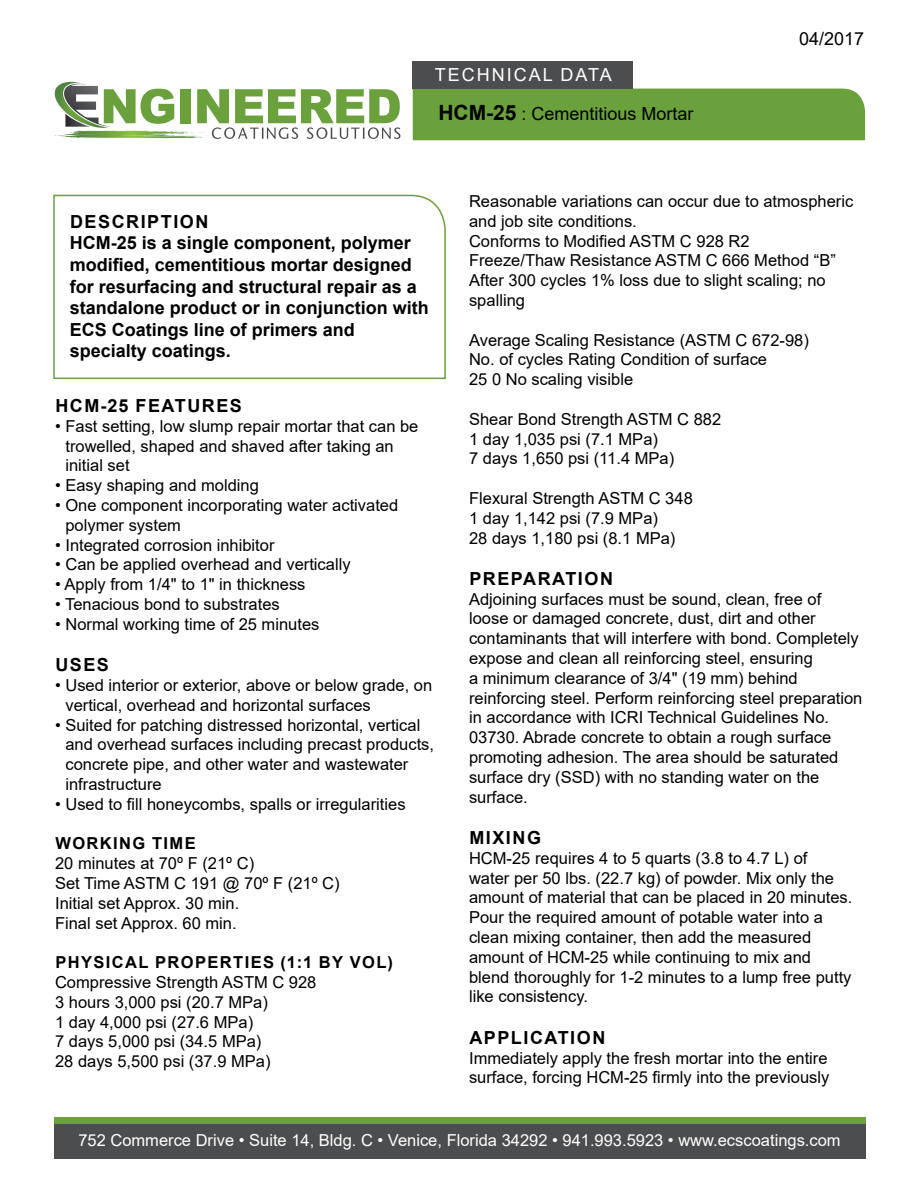
<style>
.page{position:relative;width:918px;height:1188px;background:#fff}
.page>*{position:absolute;margin:0;border:0;box-sizing:border-box;transform-origin:0 0}
.t1{font:700 18px/21.6px "Arial";color:#000}
.t2{font:700 18px "Arial";letter-spacing:.085em;color:#000}
.t3{font:18px "Arial";color:#000}
.t4{font:18px "Arial";letter-spacing:.11em;color:#fff}
.t5{font:16.5px/19.8px "Arial";color:#000}
.t6{font:16.5px "Arial";color:#fff}
.t7{font:700 16.5px "Arial";letter-spacing:.085em;color:#000}
.s1{font-weight:700;font-size:21px}
</style>
<div class="page">
<svg style="left:53px;top:194px;width:393px;height:186px"></svg>
<div style="left:413px;top:89px;width:452px;height:51px;background:#6ba13c"></div>
<div style="left:413px;top:62px;width:220px;height:27px;background:#4c4d4f"></div>
<div style="left:54px;top:1123px;width:811px;height:36px;background:#4c4d4f"></div>
<div style="left:54px;top:1117px;width:811px;height:6px;background:#6ba13c"></div>
<div style="left:180px;top:89px;width:10px;height:34px;background:#6ba13c"></div>
<svg style="left:197px;top:89px;width:203px;height:50px"></svg>
<svg style="left:54px;top:82px;width:120px;height:50px"></svg>
<p class="t4" style="left:435px;top:62px;width:178px">TECHNICAL DATA</p>
<p class="t3" style="left:438px;top:101px;width:257px"><span class="s1">HCM-25</span> : Cementitious Mortar</p>
<p class="t3" style="left:799px;top:26px;width:67px">04/2017</p>
<p class="t1" style="left:70px;top:211px;width:361px">DESCRIPTION<br>HCM-25 is a single component, polymer modified, cementitious mortar designed for resurfacing and structural repair as a standalone product or in conjunction with<br>ECS Coatings line of primers and specialty coatings.</p>
<p class="t2" style="left:55px;top:393px;width:188px">HCM-25 FEATURES</p>
<p class="t5" style="left:65px;top:416px;width:355px;text-indent:-10px">• Fast setting, low slump repair mortar that can be trowelled, shaped and shaved after taking an initial set</p>
<p class="t5" style="left:55px;top:475px;width:205px">• Easy shaping and molding</p>
<p class="t5" style="left:65px;top:495px;width:334px;text-indent:-10px">• One component incorporating water activated polymer system</p>
<p class="t5" style="left:55px;top:535px;width:221px">• Integrated corrosion inhibitor</p>
<p class="t5" style="left:55px;top:555px;width:297px">• Can be applied overhead and vertically</p>
<p class="t5" style="left:55px;top:574px;width:252px">• Apply from 1/4" to 1" in thickness</p>
<p class="t5" style="left:55px;top:594px;width:226px">• Tenacious bond to substrates</p>
<p class="t5" style="left:55px;top:614px;width:266px">• Normal working time of 25 minutes</p>
<p class="t1" style="left:55px;top:654px;width:55px">USES</p>
<p class="t5" style="left:65px;top:675px;width:368px;text-indent:-10px">• Used interior or exterior, above or below grade, on vertical, overhead and horizontal surfaces</p>
<p class="t5" style="left:65px;top:715px;width:370px;text-indent:-10px">• Suited for patching distressed horizontal, vertical and overhead surfaces including precast products, concrete pipe, and other water and wastewater infrastructure</p>
<p class="t5" style="left:55px;top:794px;width:352px">• Used to fill honeycombs, spalls or irregularities</p>
<p class="t7" style="left:55px;top:832px;width:142px">WORKING TIME</p>
<p class="t5" style="left:55px;top:853px;width:286px">20 minutes at 70º F (21º C)<br>Set Time ASTM C 191 @ 70º F (21º C)<br>Initial set Approx. 30 min.<br>Final set Approx. 60 min.</p>
<p class="t7" style="left:55px;top:951px;width:339px">PHYSICAL PROPERTIES (1:1 BY VOL)</p>
<p class="t5" style="left:55px;top:972px;width:263px">Compressive Strength ASTM C 928<br>3 hours 3,000 psi (20.7 MPa)<br>1 day 4,000 psi (27.6 MPa)<br>7 days 5,000 psi (34.5 MPa)<br>28 days 5,500 psi (37.9 MPa)</p>
<p class="t5" style="left:469px;top:191px;width:386px">Reasonable variations can occur due to atmospheric and job site conditions.<br>Conforms to Modified ASTM C 928 R2<br>Freeze/Thaw Resistance ASTM C 666 Method “B” After 300 cycles 1% loss due to slight scaling; no spalling</p>
<p class="t5" style="left:469px;top:330px;width:341px">Average Scaling Resistance (ASTM C 672-98)<br>No. of cycles Rating Condition of surface<br>25 0 No scaling visible</p>
<p class="t5" style="left:469px;top:409px;width:254px">Shear Bond Strength ASTM C 882<br>1 day 1,035 psi (7.1 MPa)<br>7 days 1,650 psi (11.4 MPa)</p>
<p class="t5" style="left:469px;top:488px;width:225px">Flexural Strength ASTM C 348<br>1 day 1,142 psi (7.9 MPa)<br>28 days 1,180 psi (8.1 MPa)</p>
<p class="t2" style="left:469px;top:566px;width:145px">PREPARATION</p>
<p class="t5" style="left:469px;top:589px;width:395px">Adjoining surfaces must be sound, clean, free of loose or damaged concrete, dust, dirt and other contaminants that will interfere with bond. Completely expose and clean all reinforcing steel, ensuring<br>a minimum clearance of 3/4" (19 mm) behind reinforcing steel. Perform reinforcing steel preparation in accordance with ICRI Technical Guidelines No.<br>03730. Abrade concrete to obtain a rough surface promoting adhesion. The area should be saturated surface dry (SSD) with no standing water on the surface.</p>
<p class="t1" style="left:469px;top:827px;width:73px">MIXING</p>
<p class="t5" style="left:469px;top:848px;width:385px">HCM-25 requires 4 to 5 quarts (3.8 to 4.7 L) of<br>water per 50 lbs. (22.7 kg) of powder. Mix only the amount of material that can be placed in 20 minutes.<br>Pour the required amount of potable water into a clean mixing container, then add the measured amount of HCM-25 while continuing to mix and blend thoroughly for 1-2 minutes to a lump free putty like consistency.</p>
<p class="t2" style="left:469px;top:1025px;width:137px">APPLICATION</p>
<p class="t5" style="left:469px;top:1048px;width:362px">Immediately apply the fresh mortar into the entire surface, forcing HCM-25 firmly into the previously</p>
<p class="t6" style="left:78px;top:1129px;width:764px">752 Commerce Drive • Suite 14, Bldg. C • Venice, Florida 34292 • 941.993.5923 • www.ecscoatings.com</p>
</div>
